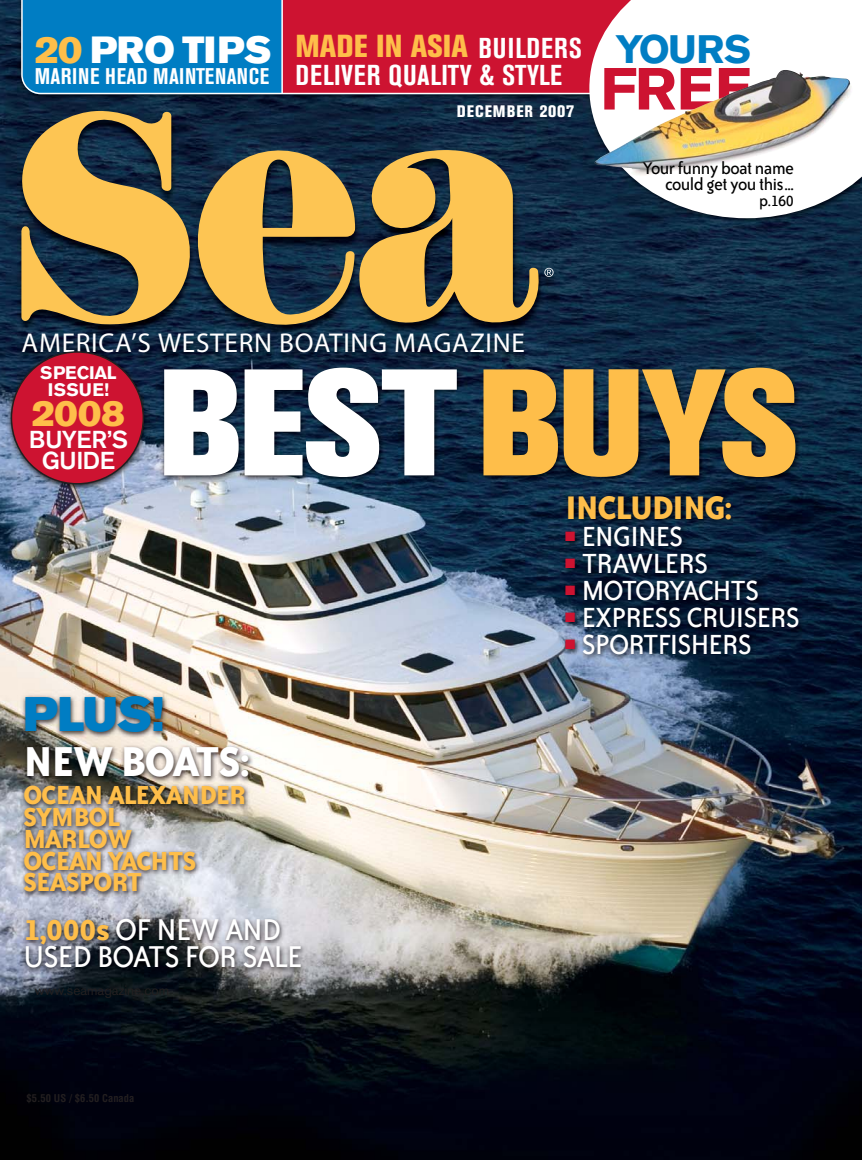
<style>
.page{position:relative;width:862px;height:1160px;background:#fff}
.page>*{position:absolute;margin:0;border:0;box-sizing:border-box;transform-origin:0 0}
.t1{font:800 150px "Akzidenz Grotesk BE";letter-spacing:-.01em;color:#fff}
.t2{font:700 58.8px "Akzidenz Grotesk BE";color:#cd1331}
.t3{font:700 48px/45px "Bailey Sans ITC";letter-spacing:-.025em;color:#fff}
.t4{font:700 39.3px "Akzidenz Grotesk BE";letter-spacing:-.03em;color:#007dc3}
.t5{font:700 37.5px "Bailey Sans ITC";letter-spacing:-.03em;color:#febe4a}
.t6{font:37.5px "Akzidenz Grotesk BE Super";color:#fff}
.t7{font:36px "Akzidenz Grotesk BE Super";color:#febe4a}
.t8{font:34.5px/27px "Bailey Sans ITC";letter-spacing:-.025em;color:#fff}
.t9{font:31.8px "Bailey Sans ITC";letter-spacing:-.03em;color:#fff}
.t10{font:31.8px "Bailey Sans ITC";letter-spacing:-.055em;color:#fff}
.t11{font:800 condensed 31.5px "Akzidenz Grotesk BE";letter-spacing:.005em;color:#febe4a}
.t12{font:700 30px/21.9px "Bailey Sans ITC";letter-spacing:-.025em;color:#febe4a}
.t13{font:700 condensed 28.5px "Akzidenz Grotesk BE";letter-spacing:.02em;color:#fff}
.t14{font:27.3px "Myriad";letter-spacing:.025em;color:#fff}
.t15{font:500 24.3px/20.7px "Akzidenz Grotesk BE";letter-spacing:-.025em;color:#fff;text-align:center}
.t16{font:700 condensed 22.5px "Akzidenz Grotesk BE";letter-spacing:.015em;color:#fff}
.t17{font:19.35px/16.2px "Bailey Sans ITC";letter-spacing:-.025em;color:#000;text-align:right}
.t18{font:700 18px/16.5px "Akzidenz Grotesk BE";letter-spacing:.005em;color:#fff;text-align:center}
.t19{font:17.7px "Bailey Sans ITC";color:#000}
.t20{font:800 condensed 16.5px "Akzidenz Grotesk BE";letter-spacing:.06em;color:#fff}
.t21{font:13.5px "Akzidenz Grotesk BE";color:#231f20}
.t22{font:700 condensed 10.5px "Helvetica";color:#231f20}
.s1{color:#febe4a}
.s2{font-weight:700;font-size:28.5px;color:#fff}
.s3{color:#cd1331}
.s4{font-family:"Akzidenz Grotesk BE Super";font-weight:400;color:#007dc3}
.s5{font-weight:700;color:#febe4a}
</style>
<div class="page">
<img style="left:0;top:0;width:861px;height:1160px">
<svg style="left:21px;top:111px;width:532px;height:226px;background:#7a6d47"></svg>
<svg style="left:21px;top:0;width:568px;height:94px;background:#714675"></svg>
<svg style="left:11px;top:351px;width:133px;height:133px;background:#aa223f"></svg>
<svg style="left:589px;top:0;width:272px;height:218px"></svg>
<img style="left:801px;top:76px;width:51px;height:19px">
<hr style="left:281px;top:0;width:2px;height:94px;background:#fff">
<p class="t6" style="left:35px;top:37px;width:238px"><span class="s1">20</span> PRO TIPS</p>
<p class="t16" style="left:35px;top:68px;width:236px">MARINE HEAD MAINTENANCE</p>
<p class="t11" style="left:295px;top:35px;width:288px">MADE IN ASIA <span class="s2">BUILDERS</span></p>
<p class="t13" style="left:295px;top:65px;width:268px">DELIVER QUALITY &amp; STYLE</p>
<p class="t20" style="left:457px;top:106px;width:119px">DECEMBER 2007</p>
<p class="t4" style="left:615px;top:35px;width:137px">YOURS</p>
<p class="t2" style="left:600px;top:68px;width:154px">FREE</p>
<p class="t17" style="left:642px;top:161px;width:153px">Your funny boat name could get you this...</p>
<p class="t19" style="left:759px;top:193px;width:36px">p.160</p>
<p class="t14" style="left:22px;top:333px;width:504px">AMERICA’S WESTERN BOATING MAGAZINE</p>
<p class="t18" style="left:40px;top:366px;width:78px">SPECIAL<br>ISSUE!</p>
<p class="t7" style="left:32px;top:400px;width:94px">2008</p>
<p class="t15" style="left:29px;top:431px;width:100px">BUYER’S<br>GUIDE</p>
<p class="t1" style="left:159px;top:369px;width:640px">BEST <span class="s1">BUYS</span></p>
<p class="t5" style="left:565px;top:496px;width:169px">INCLUDING:</p>
<p class="t9" style="left:565px;top:522px;width:120px"><span class="s3">■</span> ENGINES</p>
<p class="t9" style="left:565px;top:549px;width:145px"><span class="s3">■</span> TRAWLERS</p>
<p class="t10" style="left:565px;top:576px;width:196px"><span class="s3">■</span> MOTORYACHTS</p>
<p class="t9" style="left:565px;top:603px;width:236px"><span class="s3">■</span> EXPRESS CRUISERS</p>
<p class="t9" style="left:565px;top:630px;width:188px"><span class="s3">■</span> SPORTFISHERS</p>
<p class="t3" style="left:23px;top:699px;width:228px"><span class="s4">PLUS!<br></span>NEW BOATS:</p>
<p class="t12" style="left:23px;top:787px;width:224px">OCEAN ALEXANDER<br>SYMBOL<br>MARLOW<br>OCEAN YACHTS<br>SEASPORT</p>
<p class="t8" style="left:23px;top:918px;width:281px"><span class="s5">1,000s</span> OF NEW AND<br>USED BOATS FOR SALE</p>
<p class="t21" style="left:35px;top:985px;width:136px">www.seamagazine.com</p>
<p class="t22" style="left:26px;top:1094px;width:109px">$5.50 US / $6.50 Canada</p>
</div>
